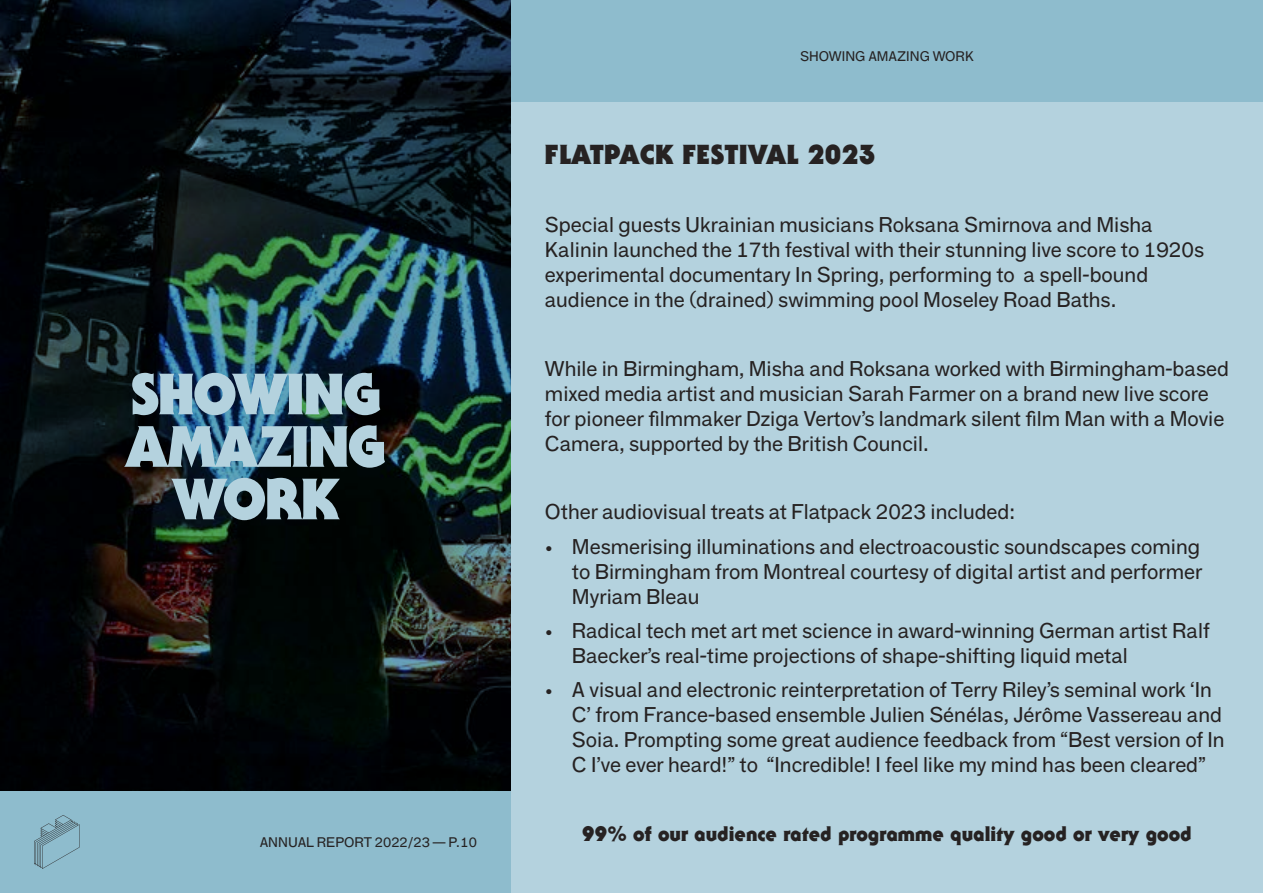
<style>
.page{position:relative;width:1263px;height:893px;background:#fff}
.page>*{position:absolute;margin:0;border:0;box-sizing:border-box;transform-origin:0 0}
.t1{font:900 57px/52.5px "Serif Gothic Std";letter-spacing:-.035em;color:#b4d2de;text-align:center}
.t2{font:900 27px "Serif Gothic Std";letter-spacing:.02em;color:#262222}
.t3{font:20.7px/25px "F Grotesk";color:#262222}
.t4{font:900 20.7px "Serif Gothic Std";color:#262222}
.t5{font:13.5px "F Grotesk";color:#262222}
</style>
<div class="page">
<div style="left:511px;top:0;width:752px;height:102px;background:#8ebccd"></div>
<div style="left:511px;top:102px;width:752px;height:791px;background:#b4d2de"></div>
<div style="left:0;top:791px;width:511px;height:102px;background:#8ebccd"></div>
<svg style="left:34px;top:815px;width:46px;height:54px"></svg>
<img style="left:0;top:0;width:511px;height:791px">
<h1 class="t1" style="left:126px;top:367px;width:260px">SHOWING<br>AMAZING<br>WORK</h1>
<p class="t5" style="left:260px;top:834px;width:219px">ANNUAL REPORT 2022/23 — P.10</p>
<p class="t5" style="left:800px;top:49px;width:175px">SHOWING AMAZING WORK</p>
<h2 class="t2" style="left:545px;top:137px;width:332px">FLATPACK FESTIVAL 2023</h2>
<p class="t3" style="left:545px;top:212px;width:661px">Special guests Ukrainian musicians Roksana Smirnova and Misha Kalinin launched the 17th festival with their stunning live score to 1920s experimental documentary In Spring, performing to a spell-bound audience in the (drained) swimming pool Moseley Road Baths.</p>
<p class="t3" style="left:545px;top:356px;width:685px">While in Birmingham, Misha and Roksana worked with Birmingham-based mixed media artist and musician Sarah Farmer on a brand new live score for pioneer filmmaker Dziga Vertov’s landmark silent film Man with a Movie Camera, supported by the British Council.</p>
<p class="t3" style="left:545px;top:500px;width:472px">Other audiovisual treats at Flatpack 2023 included:</p>
<p class="t3" style="left:572px;top:534px;width:632px;text-align:justify;text-indent:-27px">• Mesmerising illuminations and electroacoustic soundscapes coming to Birmingham from Montreal courtesy of digital artist and performer Myriam Bleau</p>
<p class="t3" style="left:572px;top:618px;width:639px;text-indent:-27px">• Radical tech met art met science in award-winning German artist Ralf<br>Baecker’s real-time projections of shape-shifting liquid metal</p>
<p class="t3" style="left:572px;top:677px;width:654px;text-indent:-27px">• A visual and electronic reinterpretation of Terry Riley’s seminal work ‘In C’ from France-based ensemble Julien Sénélas, Jérôme Vassereau and Soia. Prompting some great audience feedback from “Best version of In C I’ve ever heard!” to “Incredible! I feel like my mind has been cleared”</p>
<p class="t4" style="left:582px;top:820px;width:611px">99% of our audience rated programme quality good or very good</p>
</div>
